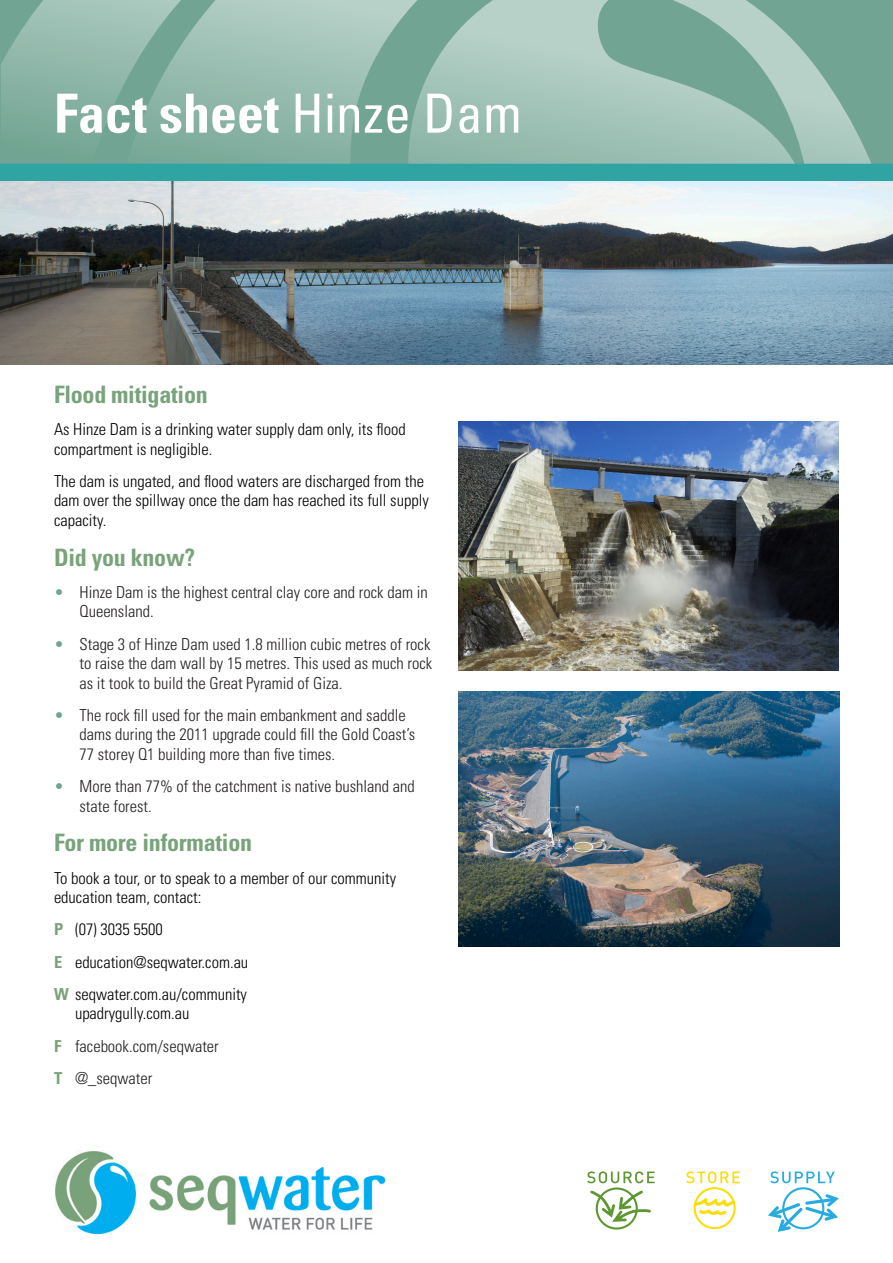
<style>
.page{position:relative;width:893px;height:1263px;background:#fff}
.page>*{position:absolute;margin:0;border:0;box-sizing:border-box;transform-origin:0 0}
.t1{font:700 condensed 54px "Univers LT Std";color:#fff}
.Heading_2{font:700 condensed 24px "Univers LT Std";letter-spacing:-.01em;color:#79a37b}
.t2{font:300 condensed 16.5px/19.5px "Univers LT Std";color:#231f20}
.Body_text{font:300 condensed 16.5px/19.5px "Univers LT Std";color:#000}
.s1{font-weight:400}
.s2{color:#71a492}
.s3{font-weight:700;color:#7aa27a}
</style>
<div class="page">
<svg style="left:1px;top:0;width:892px;height:164px;background:#90b8aa"></svg>
<div style="left:0;top:164px;width:893px;height:18px;background:#30a4a3"></div>
<img style="left:55px;top:1151px;width:330px;height:84px">
<svg style="left:587px;top:1171px;width:68px;height:58px"></svg>
<svg style="left:686px;top:1171px;width:54px;height:58px"></svg>
<svg style="left:768px;top:1171px;width:71px;height:61px"></svg>
<img style="left:0;top:182px;width:893px;height:182px">
<img style="left:459px;top:421px;width:379px;height:249px">
<img style="left:458px;top:692px;width:381px;height:255px">
<p class="t1" style="left:54px;top:80px;width:469px">Fact sheet <span class="s1">Hinze Dam</span></p>
<p class="Heading_2" style="left:54px;top:380px;width:155px">Flood mitigation</p>
<p class="Body_text" style="left:54px;top:419px;width:353px">As Hinze Dam is a drinking water supply dam only, its flood compartment is negligible.</p>
<p class="Body_text" style="left:54px;top:471px;width:376px">The dam is ungated, and flood waters are discharged from the dam over the spillway once the dam has reached its full supply capacity.</p>
<p class="Heading_2" style="left:54px;top:542px;width:143px">Did you know?</p>
<p class="t2" style="left:80px;top:582px;width:350px;text-indent:-26px"><span class="s2">•</span> Hinze Dam is the highest central clay core and rock dam in<br>Queensland.</p>
<p class="t2" style="left:80px;top:634px;width:354px;text-align:justify;text-indent:-26px"><span class="s2">•</span> Stage 3 of Hinze Dam used 1.8 million cubic metres of rock to raise the dam wall by 15 metres. This used as much rock as it took to build the Great Pyramid of Giza.</p>
<p class="t2" style="left:80px;top:705px;width:337px;text-indent:-26px"><span class="s2">•</span> The rock fill used for the main embankment and saddle dams during the 2011 upgrade could fill the Gold Coast’s<br>77 storey Q1 building more than five times.</p>
<p class="t2" style="left:80px;top:777px;width:337px;text-indent:-26px"><span class="s2">•</span> More than 77% of the catchment is native bushland and state forest.</p>
<p class="Heading_2" style="left:54px;top:828px;width:200px">For more information</p>
<p class="Body_text" style="left:54px;top:868px;width:344px">To book a tour, or to speak to a member of our community education team, contact:</p>
<p class="Body_text" style="left:54px;top:920px;width:110px"><span class="s3">P</span> (07) 3035 5500</p>
<p class="Body_text" style="left:54px;top:952px;width:196px"><span class="s3">E</span> education@seqwater.com.au</p>
<p class="Body_text" style="left:75px;top:984px;width:174px;text-indent:-21px"><span class="s3">W</span> seqwater.com.au/community upadrygully.com.au</p>
<p class="t2" style="left:54px;top:1036px;width:166px"><span class="s3">F</span> facebook.com/seqwater</p>
<p class="t2" style="left:54px;top:1068px;width:100px"><span class="s3">T</span> @_seqwater</p>
</div>
